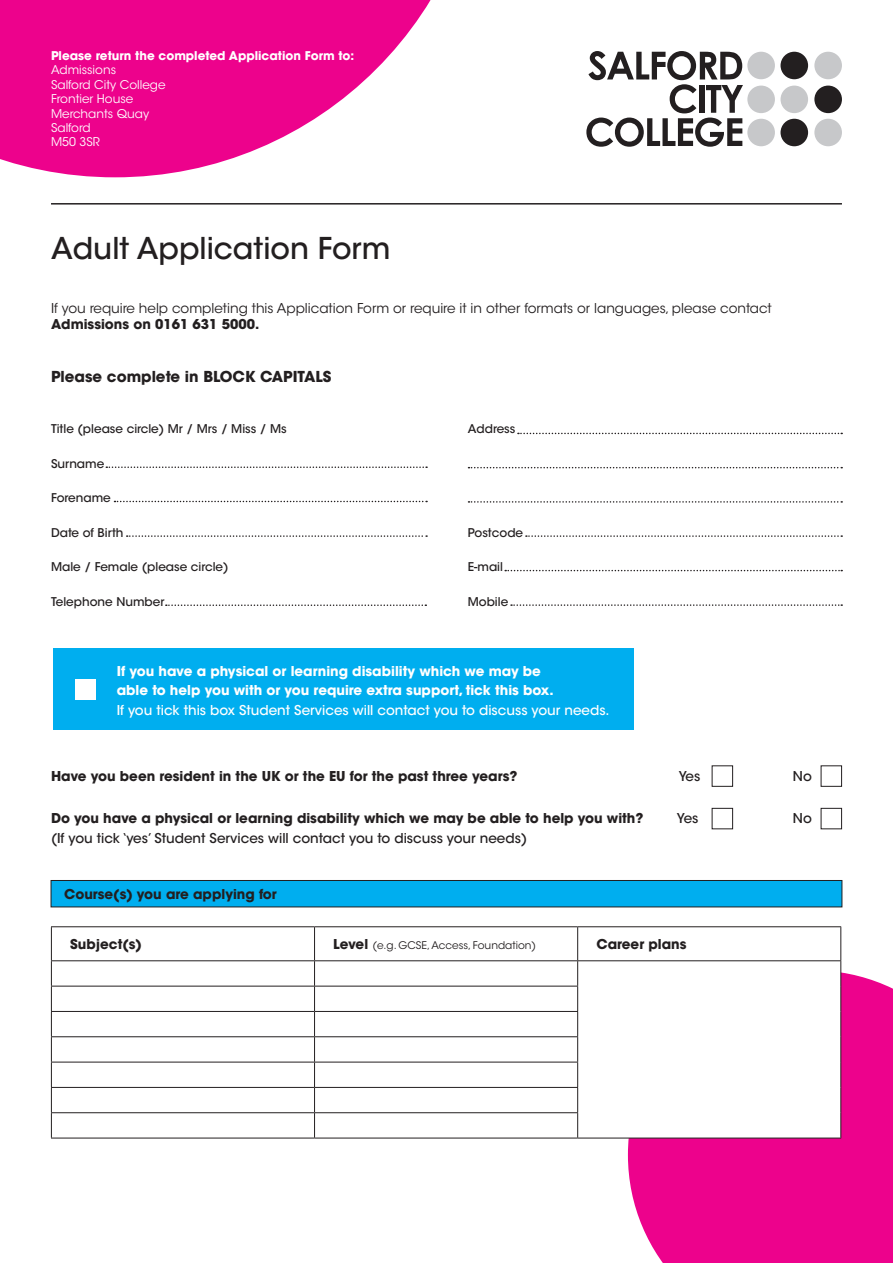
<style>
.page{position:relative;width:893px;height:1263px;background:#fff}
.page>*{position:absolute;margin:0;border:0;box-sizing:border-box;transform-origin:0 0}
.t1{font:500 29.85px "ITC Avant Garde Std";color:#231f20}
.t2{font:700 15px "ITC Avant Garde Std";color:#231f20}
.t3{font:700 13.5px "ITC Avant Garde Std";color:#231f20}
.t4{font:700 13.5px "ITC Avant Garde Std";color:#fff}
.t5{font:13.5px "ITC Avant Garde Std";color:#231f20}
.t6{font:500 13.5px "ITC Avant Garde Std";color:#231f20}
.t7{font:500 13.5px "ITC Avant Garde Std";color:#fff}
.t8{font:500 12px "ITC Avant Garde Std";color:#231f20}
.t9{font:12px "ITC Avant Garde Std";color:#fff}
.t10{font:700 12px "ITC Avant Garde Std";color:#fff}
.t11{font:10.5px "ITC Avant Garde Std";color:#231f20}
.s1{font-weight:700;font-size:13.5px}
</style>
<div class="page">
<div style="left:53px;top:648px;width:581px;height:82px;background:#00aeef"></div>
<div style="left:628px;top:970px;width:265px;height:293px;background:#ed028c"></div>
<svg style="left:0;top:0;width:431px;height:177px;fill:#ed028c"></svg>
<svg style="left:586px;top:51px;width:157px;height:96px"></svg>
<div style="left:747px;top:52px;width:28px;height:27px;background:#c7c8ca;border-radius:50%"></div>
<div style="left:780px;top:52px;width:28px;height:27px;background:#231f20;border-radius:50%"></div>
<div style="left:814px;top:52px;width:28px;height:27px;background:#c7c8ca;border-radius:50%"></div>
<div style="left:747px;top:86px;width:28px;height:27px;background:#c7c8ca;border-radius:50%"></div>
<div style="left:780px;top:86px;width:28px;height:27px;background:#c7c8ca;border-radius:50%"></div>
<div style="left:814px;top:86px;width:28px;height:27px;background:#231f20;border-radius:50%"></div>
<div style="left:747px;top:119px;width:28px;height:27px;background:#c7c8ca;border-radius:50%"></div>
<div style="left:780px;top:119px;width:28px;height:27px;background:#231f20;border-radius:50%"></div>
<div style="left:814px;top:119px;width:28px;height:27px;background:#c7c8ca;border-radius:50%"></div>
<hr style="left:51px;top:203px;width:791px;height:2px;background:#231f20">
<svg style="left:106px;top:466px;width:321px;height:2px"></svg>
<svg style="left:127px;top:535px;width:300px;height:2px"></svg>
<svg style="left:166px;top:604px;width:260px;height:2px"></svg>
<svg style="left:114px;top:501px;width:313px;height:1px"></svg>
<svg style="left:518px;top:433px;width:324px;height:1px"></svg>
<svg style="left:526px;top:535px;width:316px;height:2px"></svg>
<svg style="left:468px;top:501px;width:374px;height:2px"></svg>
<svg style="left:468px;top:467px;width:374px;height:1px"></svg>
<svg style="left:505px;top:570px;width:337px;height:1px"></svg>
<svg style="left:511px;top:604px;width:331px;height:2px"></svg>
<div style="left:75px;top:679px;width:21px;height:20px;background:#fff"></div>
<div style="left:712px;top:765px;width:21px;height:22px;border:1px solid #231f20"></div>
<div style="left:712px;top:808px;width:21px;height:21px;border:1px solid #231f20"></div>
<div style="left:821px;top:765px;width:21px;height:22px;border:1px solid #231f20"></div>
<div style="left:821px;top:808px;width:21px;height:21px;border:1px solid #231f20"></div>
<div style="left:51px;top:880px;width:791px;height:27px;background:#00aeef"></div>
<div style="left:51px;top:880px;width:791px;height:27px;border:1px solid #231f20"></div>
<svg style="left:315px;top:961px;width:525px;height:177px"></svg>
<hr style="left:51px;top:926px;width:264px;height:1px;background:#231f20">
<hr style="left:51px;top:927px;width:1px;height:33px;background:#231f20">
<hr style="left:315px;top:926px;width:263px;height:1px;background:#231f20">
<hr style="left:314px;top:927px;width:1px;height:33px;background:#231f20">
<hr style="left:578px;top:926px;width:263px;height:1px;background:#231f20">
<hr style="left:577px;top:927px;width:1px;height:33px;background:#231f20">
<hr style="left:840px;top:927px;width:1px;height:33px;background:#231f20">
<hr style="left:51px;top:960px;width:264px;height:1px;background:#231f20">
<hr style="left:315px;top:960px;width:263px;height:1px;background:#231f20">
<hr style="left:578px;top:960px;width:263px;height:1px;background:#231f20">
<hr style="left:51px;top:986px;width:264px;height:1px;background:#231f20">
<hr style="left:315px;top:986px;width:263px;height:1px;background:#231f20">
<hr style="left:51px;top:1011px;width:264px;height:1px;background:#231f20">
<hr style="left:315px;top:1011px;width:263px;height:1px;background:#231f20">
<hr style="left:51px;top:1036px;width:264px;height:1px;background:#231f20">
<hr style="left:315px;top:1036px;width:263px;height:1px;background:#231f20">
<hr style="left:51px;top:1062px;width:264px;height:1px;background:#231f20">
<hr style="left:315px;top:1062px;width:263px;height:1px;background:#231f20">
<hr style="left:51px;top:1087px;width:264px;height:1px;background:#231f20">
<hr style="left:315px;top:1087px;width:263px;height:1px;background:#231f20">
<hr style="left:51px;top:1112px;width:264px;height:1px;background:#231f20">
<svg style="left:51px;top:961px;width:1px;height:177px"></svg>
<hr style="left:315px;top:1112px;width:263px;height:1px;background:#231f20">
<svg style="left:314px;top:961px;width:1px;height:177px"></svg>
<svg style="left:577px;top:961px;width:1px;height:177px"></svg>
<svg style="left:840px;top:961px;width:1px;height:177px"></svg>
<hr style="left:51px;top:1138px;width:264px;height:1px;background:#231f20">
<hr style="left:315px;top:1138px;width:263px;height:1px;background:#231f20">
<hr style="left:578px;top:1138px;width:263px;height:1px;background:#231f20">
<p class="t10" style="left:51px;top:48px;width:305px">Please return the completed Application Form to:</p>
<p class="t9" style="left:51px;top:63px;width:67px">Admissions</p>
<p class="t9" style="left:51px;top:77px;width:116px">Salford City College</p>
<p class="t9" style="left:51px;top:91px;width:84px">Frontier House</p>
<p class="t9" style="left:51px;top:106px;width:100px">Merchants Quay</p>
<p class="t9" style="left:51px;top:120px;width:41px">Salford</p>
<p class="t9" style="left:51px;top:135px;width:50px">M50 3SR</p>
<p class="t1" style="left:51px;top:230px;width:341px">Adult Application Form</p>
<p class="t5" style="left:51px;top:300px;width:722px">If you require help completing this Application Form or require it in other formats or languages, please contact</p>
<p class="t3" style="left:51px;top:315px;width:210px">Admissions on 0161 631 5000.</p>
<p class="t2" style="left:51px;top:367px;width:282px">Please complete in BLOCK CAPITALS</p>
<p class="t8" style="left:51px;top:421px;width:237px">Title (please circle) Mr / Mrs / Miss / Ms</p>
<p class="t8" style="left:51px;top:456px;width:55px">Surname</p>
<p class="t8" style="left:51px;top:490px;width:61px">Forename</p>
<p class="t8" style="left:51px;top:525px;width:74px">Date of Birth</p>
<p class="t8" style="left:51px;top:559px;width:179px">Male / Female (please circle)</p>
<p class="t8" style="left:51px;top:594px;width:115px">Telephone Number</p>
<p class="t8" style="left:468px;top:421px;width:49px">Address</p>
<p class="t8" style="left:468px;top:525px;width:57px">Postcode</p>
<p class="t8" style="left:468px;top:559px;width:37px">E-mail</p>
<p class="t8" style="left:468px;top:594px;width:42px">Mobile</p>
<p class="t4" style="left:117px;top:662px;width:426px">If you have a physical or learning disability which we may be</p>
<p class="t4" style="left:117px;top:681px;width:438px">able to help you with or you require extra support, tick this box.</p>
<p class="t7" style="left:117px;top:701px;width:494px">If you tick this box Student Services will contact you to discuss your needs.</p>
<p class="t3" style="left:51px;top:767px;width:468px">Have you been resident in the UK or the EU for the past three years?</p>
<p class="t6" style="left:679px;top:767px;width:23px">Yes</p>
<p class="t6" style="left:793px;top:767px;width:20px">No</p>
<p class="t3" style="left:51px;top:809px;width:594px">Do you have a physical or learning disability which we may be able to help you with?</p>
<p class="t6" style="left:677px;top:810px;width:23px">Yes</p>
<p class="t6" style="left:793px;top:810px;width:20px">No</p>
<p class="t6" style="left:51px;top:829px;width:478px">(If you tick ‘yes’ Student Services will contact you to discuss your needs)</p>
<p class="t3" style="left:64px;top:885px;width:214px">Course(s) you are applying for</p>
<p class="t3" style="left:70px;top:935px;width:73px">Subject(s)</p>
<p class="t11" style="left:333px;top:939px;width:204px"><span class="s1">Level</span> (e.g. GCSE, Access, Foundation)</p>
<p class="t3" style="left:596px;top:935px;width:91px">Career plans</p>
</div>
